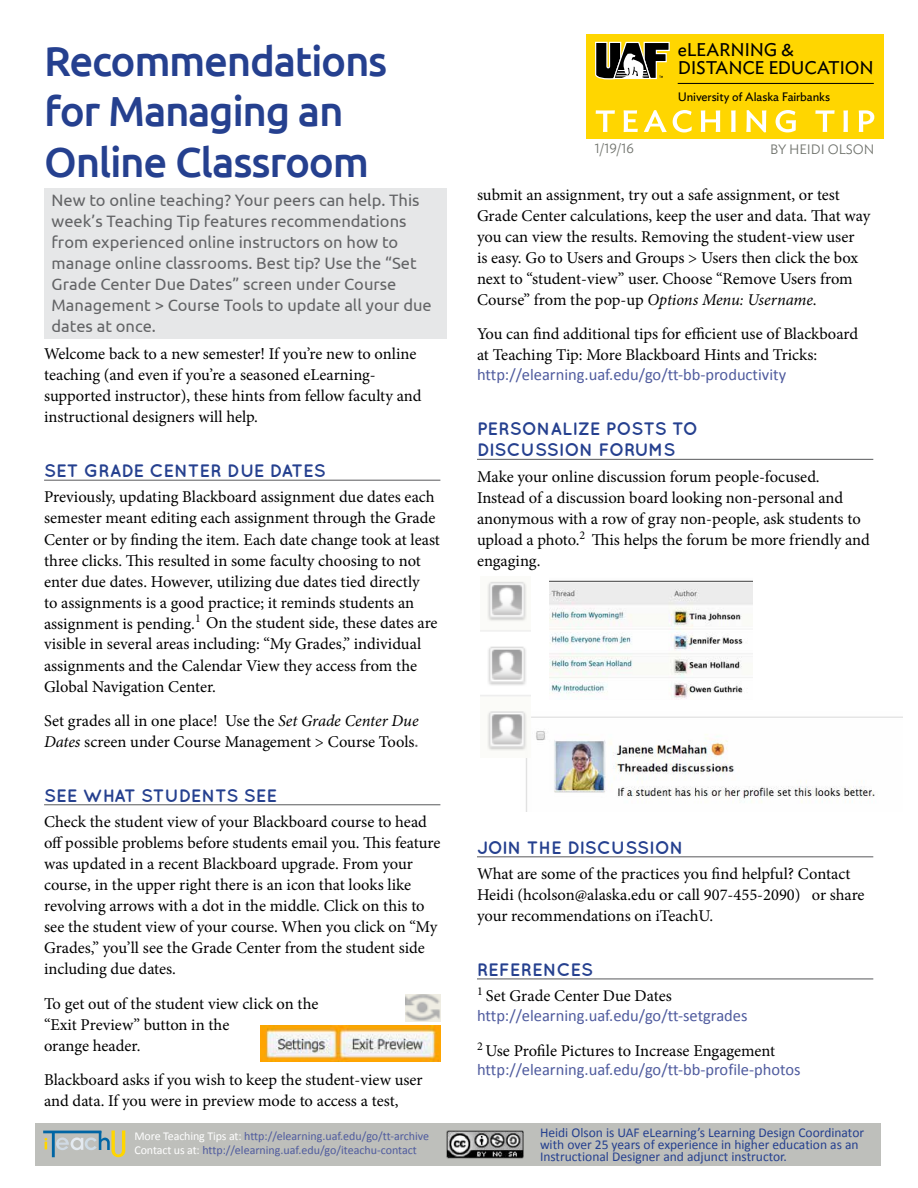
<style>
.page{position:relative;width:918px;height:1188px;background:#fff}
.page>*{position:absolute;margin:0;border:0;box-sizing:border-box;transform-origin:0 0}
.t1{font:500 42px/50.4px "Ubuntu";letter-spacing:-.03em;color:#25408f}
.t2{font:18.3px/18.3px "Ideal Sans";letter-spacing:-.015em;color:#000}
.t3{font:700 18px/21.6px "Quicksand";color:#25408f}
.t4{font:16.5px/21px "Minion Pro";color:#000}
.t5{font:16.5px/21px "Ubuntu";color:#636466}
.t6{font:16.5px "Calibri";color:#4f5b9e}
.t7{font:13.5px/12px "Calibri";color:#25408f}
.t8{font:300 13.5px "Ideal Sans";color:#6e716b}
.t9{font:12.15px "Ideal Sans";letter-spacing:-.01em;color:#000}
.t10{font:12px/14.4px "Calibri";letter-spacing:-.005em;color:#4f5b9e}
.s1{font-style:italic}
.s2{font-family:"Ubuntu";color:#636466}
.s3{color:#fff}
</style>
<div class="page">
<div style="left:36px;top:1123px;width:845px;height:43px;background:#bebfbb"></div>
<img style="left:447px;top:1131px;width:77px;height:28px">
<svg style="left:43px;top:1131px;width:82px;height:26px"></svg>
<div style="left:586px;top:34px;width:298px;height:105px;background:#ffd600"></div>
<svg style="left:595px;top:41px;width:75px;height:39px;background:#756e49"></svg>
<hr style="left:678px;top:83px;width:196px;height:1px;background:#000">
<svg style="left:596px;top:110px;width:278px;height:23px"></svg>
<hr style="left:477px;top:459px;width:396px;height:1px;background:#58595b">
<hr style="left:477px;top:857px;width:396px;height:1px;background:#58595b">
<hr style="left:477px;top:979px;width:396px;height:1px;background:#58595b">
<hr style="left:44px;top:480px;width:396px;height:1px;background:#58595b">
<hr style="left:44px;top:805px;width:396px;height:1px;background:#58595b">
<div style="left:44px;top:188px;width:402px;height:150px;background:#e6e7e8"></div>
<img style="left:260px;top:1026px;width:180px;height:36px">
<img style="left:526px;top:716px;width:376px;height:96px">
<img style="left:405px;top:994px;width:35px;height:27px">
<img style="left:549px;top:580px;width:203px;height:120px">
<img style="left:480px;top:581px;width:51px;height:177px">
<h1 class="t1" style="left:44px;top:34px;width:345px">Recommendations for Managing an<br>Online Classroom</h1>
<p class="t5" style="left:52px;top:190px;width:382px">New to online teaching? Your peers can help. This week’s Teaching Tip features recommendations from experienced online instructors on how to manage online classrooms. Best tip? Use the “Set Grade Center Due Dates” screen under Course Management &gt; Course Tools to update all your due dates at once.</p>
<p class="t4" style="left:44px;top:344px;width:379px">Welcome back to a new semester! If you’re new to online teaching (and even if you’re a seasoned eLearning&shy;supported instructor), these hints from fellow faculty and instructional designers will help.</p>
<p class="t3" style="left:44px;top:459px;width:283px">SET GRADE CENTER DUE DATES</p>
<p class="t4" style="left:44px;top:487px;width:397px">Previously, updating Blackboard assignment due dates each semester meant editing each assignment through the Grade Center or by finding the item. Each date change took at least three clicks. This resulted in some faculty choosing to not enter due dates. However, utilizing due dates tied directly<br>to assignments is a good practice; it reminds students an assignment is pending.<sup>1</sup> On the student side, these dates are visible in several areas including: “My Grades,” individual assignments and the Calendar View they access from the Global Navigation Center.</p>
<p class="t4" style="left:44px;top:710px;width:376px">Set grades all in one place! Use the <span class="s1">Set Grade Center Due<br>Dates</span> screen under Course Management &gt; Course Tools<span class="s2">.</span></p>
<p class="t3" style="left:44px;top:784px;width:235px">SEE WHAT STUDENTS SEE</p>
<p class="t4" style="left:44px;top:811px;width:398px">Check the student view of your Blackboard course to head off possible problems before students email you. This feature was updated in a recent Blackboard upgrade. From your course, in the upper right there is an icon that looks like revolving arrows with a dot in the middle. Click on this to see the student view of your course. When you click on “My Grades,” you’ll see the Grade Center from the student side including due dates.</p>
<p class="t4" style="left:44px;top:993px;width:276px">To get out of the student view click on the “Exit Preview” button in the<br>orange header.</p>
<p class="t4" style="left:44px;top:1069px;width:380px">Blackboard asks if you wish to keep the student-view user and data. If you were in preview mode to access a test,</p>
<p class="t10" style="left:135px;top:1128px;width:296px"><span class="s3">More Teaching Tips at:</span> http://elearning.uaf.edu/go/tt-archive<br><span class="s3">Contact us at:</span> http://elearning.uaf.edu/go/iteachu-contact</p>
<p class="t8" style="left:595px;top:138px;width:41px">1/19/16</p>
<p class="t2" style="left:678px;top:39px;width:198px">eLEARNING &amp;<br>DISTANCE EDUCATION</p>
<p class="t9" style="left:678px;top:88px;width:154px">University of Alaska Fairbanks</p>
<p class="t8" style="left:770px;top:139px;width:106px">BY HEIDI OLSON</p>
<p class="t4" style="left:477px;top:184px;width:395px">submit an assignment, try out a safe assignment, or test Grade Center calculations, keep the user and data. That way you can view the results. Removing the student-view user<br>is easy. Go to Users and Groups &gt; Users then click the box next to “student-view” user. Choose “Remove Users from Course” from the pop-up <span class="s1">Options Menu: Username</span>.</p>
<p class="t4" style="left:477px;top:323px;width:383px">You can find additional tips for efficient use of Blackboard at Teaching Tip: More Blackboard Hints and Tricks:</p>
<p class="t6" style="left:477px;top:364px;width:311px">http://elearning.uaf.edu/go/tt-bb-productivity</p>
<p class="t3" style="left:477px;top:417px;width:223px">PERSONALIZE POSTS TO<br>DISCUSSION FORUMS</p>
<p class="t4" style="left:477px;top:466px;width:394px">Make your online discussion forum people-focused.<br>Instead of a discussion board looking non-personal and anonymous with a row of gray non-people, ask students to upload a photo.<sup>2</sup> This helps the forum be more friendly and engaging.</p>
<p class="t3" style="left:477px;top:836px;width:208px">JOIN THE DISCUSSION</p>
<p class="t4" style="left:477px;top:863px;width:389px">What are some of the practices you find helpful? Contact<br>Heidi (hcolson@alaska.edu or call 907-455-2090) or share your recommendations on iTeachU.</p>
<p class="t3" style="left:477px;top:958px;width:118px">REFERENCES</p>
<p class="t4" style="left:477px;top:986px;width:196px"><sup>1</sup> Set Grade Center Due Dates</p>
<p class="t6" style="left:477px;top:1005px;width:272px">http://elearning.uaf.edu/go/tt-setgrades</p>
<p class="t4" style="left:477px;top:1040px;width:300px"><sup>2</sup> Use Profile Pictures to Increase Engagement</p>
<p class="t6" style="left:477px;top:1059px;width:325px">http://elearning.uaf.edu/go/tt-bb-profile-photos</p>
<p class="t7" style="left:540px;top:1127px;width:326px">Heidi Olson is UAF eLearning’s Learning Design Coordinator with over 25 years of experience in higher education as an<br>Instructional Designer and adjunct instructor.</p>
</div>
